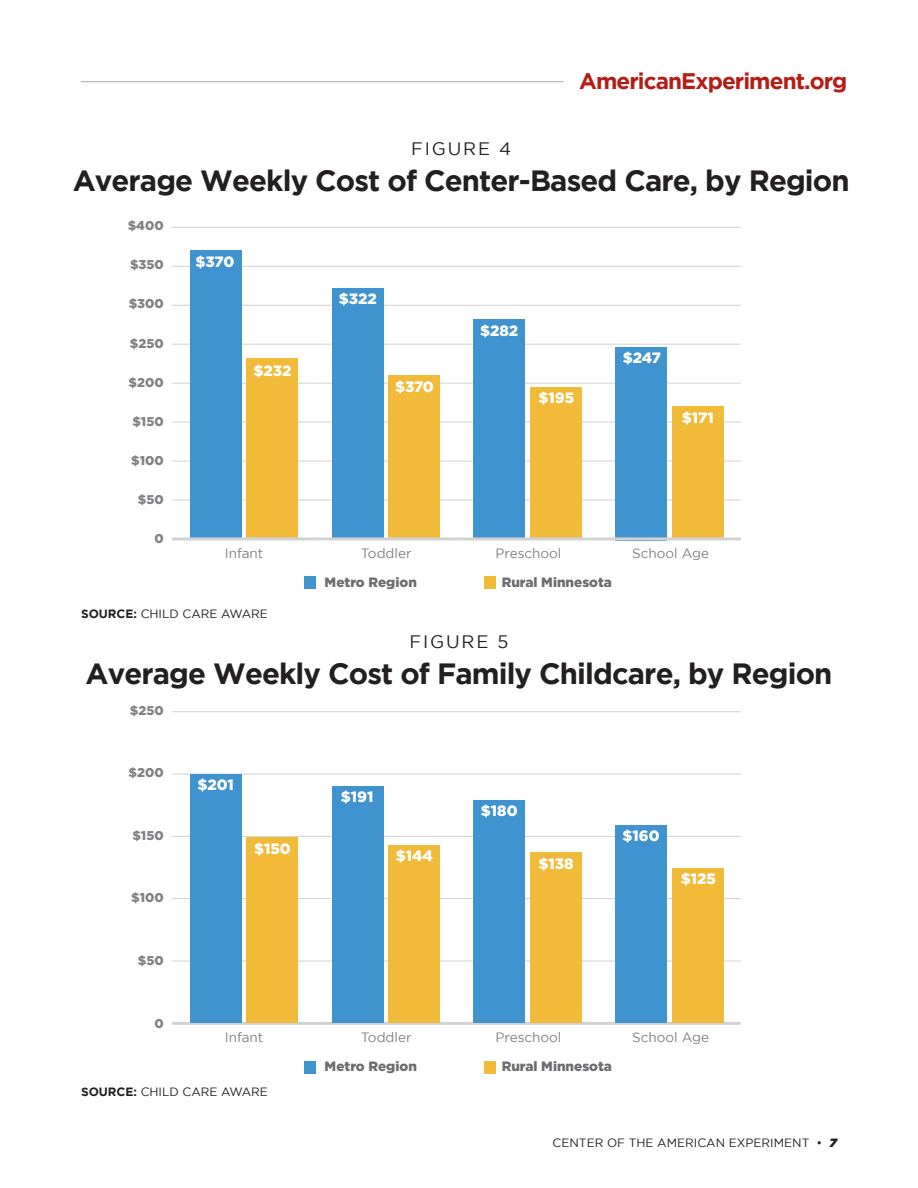
<style>
.page{position:relative;width:918px;height:1188px;background:#fff}
.page>*{position:absolute;margin:0;border:0;box-sizing:border-box;transform-origin:0 0}
.t1{font:700 29.25px "Gotham";letter-spacing:-.03em;color:#231f20}
.t2{font:700 22.5px "Gotham";letter-spacing:-.04em;color:#b41d15}
.t3{font:18px "Gotham";letter-spacing:.1em;color:#231f20}
.t4{font:900 15px "Gotham";color:#fff}
.t5{font:13.5px "Gotham";color:#808285}
.t6{font:900 13.5px "Gotham";color:#6c6d70}
.t7{font:900 12.75px "Gotham";color:#808285}
.t8{font:12px "Gotham";color:#231f20}
.s1{font-weight:700}
.s2{font-weight:900;font-style:italic}
</style>
<div class="page">
<hr style="left:81px;top:81px;width:483px;height:1px;background:#a8a9ad">
<hr style="left:172px;top:461px;width:569px;height:1px;background:#d1d2d4">
<hr style="left:172px;top:383px;width:569px;height:1px;background:#d1d2d4">
<hr style="left:172px;top:305px;width:569px;height:1px;background:#d1d2d4">
<hr style="left:172px;top:500px;width:569px;height:1px;background:#d1d2d4">
<hr style="left:172px;top:422px;width:569px;height:1px;background:#d1d2d4">
<hr style="left:172px;top:344px;width:569px;height:1px;background:#d1d2d4">
<hr style="left:172px;top:227px;width:569px;height:1px;background:#d1d2d4">
<hr style="left:172px;top:266px;width:569px;height:1px;background:#d1d2d4">
<div style="left:247px;top:359px;width:51px;height:181px;background:#f1ba38"></div>
<div style="left:389px;top:376px;width:51px;height:164px;background:#f1ba38"></div>
<div style="left:531px;top:388px;width:51px;height:152px;background:#f1ba38"></div>
<div style="left:673px;top:406px;width:51px;height:134px;background:#f1ba38"></div>
<div style="left:190px;top:251px;width:51px;height:289px;background:#3f93cf"></div>
<div style="left:332px;top:288px;width:51px;height:252px;background:#3f93cf"></div>
<div style="left:474px;top:320px;width:51px;height:220px;background:#3f93cf"></div>
<div style="left:616px;top:347px;width:51px;height:193px;background:#3f93cf"></div>
<hr style="left:172px;top:537px;width:569px;height:3px;background:#d1d2d4">
<div style="left:305px;top:577px;width:11px;height:12px;background:#3f93cf"></div>
<div style="left:485px;top:577px;width:11px;height:12px;background:#f1ba38"></div>
<hr style="left:172px;top:898px;width:569px;height:1px;background:#d1d2d4">
<hr style="left:172px;top:774px;width:569px;height:1px;background:#d1d2d4">
<hr style="left:172px;top:961px;width:569px;height:1px;background:#d1d2d4">
<hr style="left:172px;top:836px;width:569px;height:1px;background:#d1d2d4">
<hr style="left:172px;top:711px;width:569px;height:1px;background:#d1d2d4">
<hr style="left:172px;top:1022px;width:569px;height:3px;background:#d1d2d4">
<div style="left:305px;top:1061px;width:11px;height:13px;background:#3f93cf"></div>
<div style="left:485px;top:1061px;width:11px;height:13px;background:#f1ba38"></div>
<div style="left:247px;top:837px;width:51px;height:185px;background:#f1ba38"></div>
<div style="left:389px;top:845px;width:51px;height:177px;background:#f1ba38"></div>
<div style="left:531px;top:852px;width:51px;height:170px;background:#f1ba38"></div>
<div style="left:673px;top:868px;width:51px;height:154px;background:#f1ba38"></div>
<div style="left:190px;top:774px;width:51px;height:248px;background:#3f93cf"></div>
<div style="left:332px;top:786px;width:51px;height:236px;background:#3f93cf"></div>
<div style="left:474px;top:800px;width:51px;height:222px;background:#3f93cf"></div>
<div style="left:616px;top:825px;width:51px;height:197px;background:#3f93cf"></div>
<p class="t2" style="left:579px;top:68px;width:270px">AmericanExperiment.org</p>
<p class="t3" style="left:411px;top:139px;width:101px">FIGURE 4</p>
<p class="t1" style="left:73px;top:164px;width:778px">Average Weekly Cost of Center-Based Care, by Region</p>
<p class="t7" style="left:128px;top:218px;width:37px">$400</p>
<p class="t7" style="left:130px;top:257px;width:35px">$350</p>
<p class="t7" style="left:129px;top:297px;width:37px">$300</p>
<p class="t7" style="left:130px;top:336px;width:35px">$250</p>
<p class="t7" style="left:129px;top:375px;width:37px">$200</p>
<p class="t7" style="left:132px;top:414px;width:33px">$150</p>
<p class="t7" style="left:131px;top:453px;width:34px">$100</p>
<p class="t7" style="left:138px;top:492px;width:27px">$50</p>
<p class="t7" style="left:154px;top:531px;width:11px">0</p>
<p class="t4" style="left:195px;top:253px;width:40px">$370</p>
<p class="t4" style="left:253px;top:362px;width:40px">$232</p>
<p class="t4" style="left:339px;top:290px;width:40px">$322</p>
<p class="t4" style="left:395px;top:378px;width:40px">$370</p>
<p class="t4" style="left:480px;top:322px;width:40px">$282</p>
<p class="t4" style="left:539px;top:389px;width:37px">$195</p>
<p class="t4" style="left:623px;top:349px;width:40px">$247</p>
<p class="t4" style="left:682px;top:409px;width:34px">$171</p>
<p class="t5" style="left:225px;top:545px;width:40px">Infant</p>
<p class="t5" style="left:361px;top:545px;width:52px">Toddler</p>
<p class="t5" style="left:496px;top:545px;width:67px">Preschool</p>
<p class="t5" style="left:632px;top:545px;width:78px">School Age</p>
<p class="t6" style="left:325px;top:574px;width:94px">Metro Region</p>
<p class="t6" style="left:502px;top:574px;width:112px">Rural Minnesota</p>
<p class="t8" style="left:81px;top:607px;width:189px"><span class="s1">SOURCE:</span> CHILD CARE AWARE</p>
<p class="t3" style="left:410px;top:631px;width:100px">FIGURE 5</p>
<p class="t1" style="left:86px;top:657px;width:748px">Average Weekly Cost of Family Childcare, by Region</p>
<p class="t7" style="left:130px;top:703px;width:35px">$250</p>
<p class="t7" style="left:129px;top:765px;width:37px">$200</p>
<p class="t7" style="left:132px;top:828px;width:33px">$150</p>
<p class="t7" style="left:131px;top:890px;width:34px">$100</p>
<p class="t7" style="left:138px;top:953px;width:27px">$50</p>
<p class="t7" style="left:154px;top:1016px;width:11px">0</p>
<p class="t4" style="left:198px;top:776px;width:38px">$201</p>
<p class="t4" style="left:254px;top:840px;width:38px">$150</p>
<p class="t4" style="left:341px;top:788px;width:34px">$191</p>
<p class="t4" style="left:396px;top:847px;width:38px">$144</p>
<p class="t4" style="left:481px;top:802px;width:38px">$180</p>
<p class="t4" style="left:538px;top:855px;width:37px">$138</p>
<p class="t4" style="left:623px;top:827px;width:39px">$160</p>
<p class="t4" style="left:681px;top:870px;width:37px">$125</p>
<p class="t5" style="left:225px;top:1030px;width:40px">Infant</p>
<p class="t5" style="left:361px;top:1030px;width:52px">Toddler</p>
<p class="t5" style="left:496px;top:1030px;width:67px">Preschool</p>
<p class="t5" style="left:632px;top:1030px;width:78px">School Age</p>
<p class="t6" style="left:325px;top:1059px;width:94px">Metro Region</p>
<p class="t6" style="left:502px;top:1059px;width:112px">Rural Minnesota</p>
<p class="t8" style="left:81px;top:1085px;width:189px"><span class="s1">SOURCE:</span> CHILD CARE AWARE</p>
<p class="t8" style="left:553px;top:1136px;width:286px">CENTER OF THE AMERICAN EXPERIMENT • <span class="s2">7</span></p>
</div>
